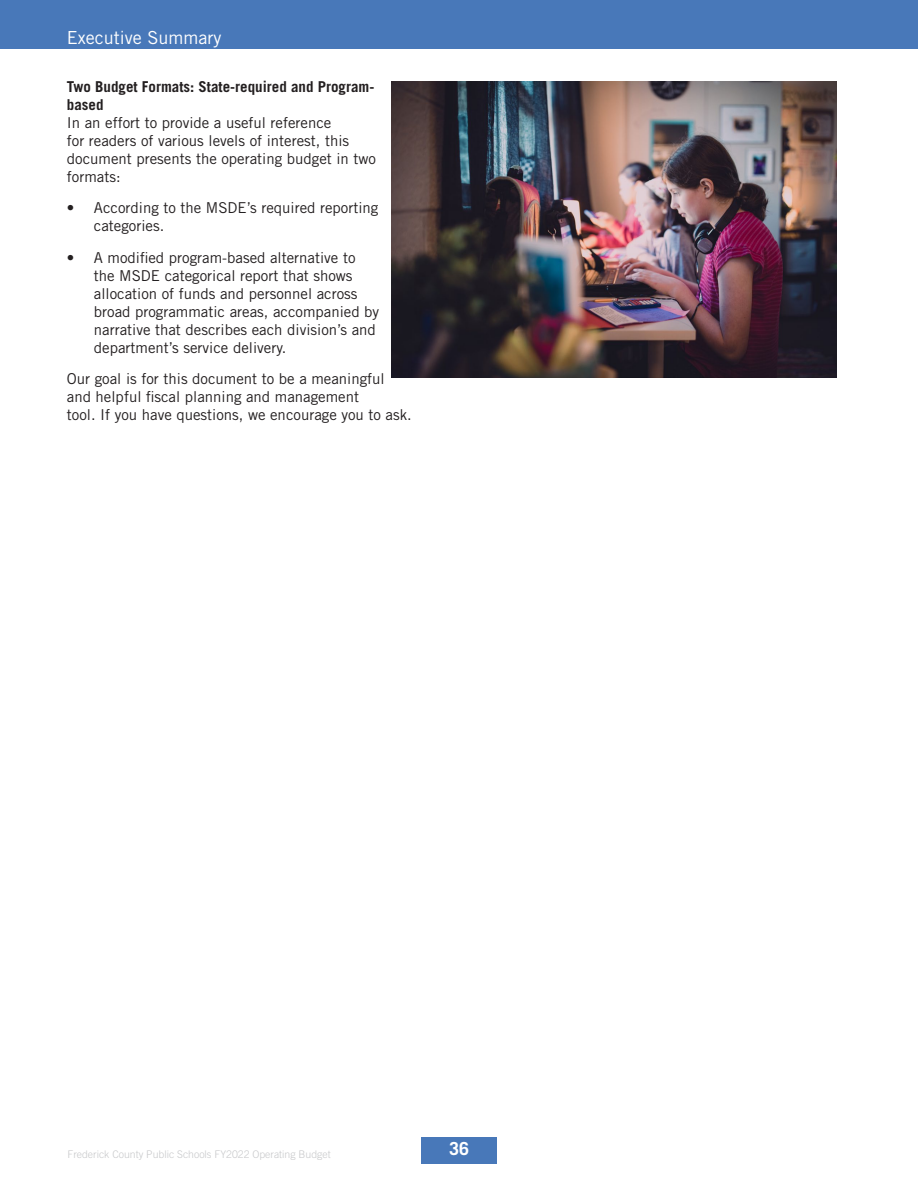
<style>
.page{position:relative;width:918px;height:1188px;background:#fff}
.page>*{position:absolute;margin:0;border:0;box-sizing:border-box;transform-origin:0 0}
.t1{font:18px "Trade Gothic LT Std";color:#fff}
.t2{font:700 18px "Trade Gothic LT Std";color:#fff}
.t3{font:15px/18px "Trade Gothic LT Std";color:#231f20}
.t4{font:300 10.5px "Trade Gothic LT Std";color:#c7c8ca}
.s1{font-weight:700}
</style>
<div class="page">
<div style="left:0;top:0;width:918px;height:50px;background:#4878b9"></div>
<div style="left:421px;top:1137px;width:76px;height:27px;background:#4878b9"></div>
<img style="left:392px;top:81px;width:445px;height:297px">
<p class="t1" style="left:67px;top:27px;width:156px">Executive Summary</p>
<p class="t3" style="left:67px;top:77px;width:311px"><span class="s1">Two Budget Formats: State-required and Program&shy;based<br></span>In an effort to provide a useful reference<br>for readers of various levels of interest, this document presents the operating budget in two formats:</p>
<p class="t3" style="left:94px;top:199px;width:286px;text-indent:-27px">• According to the MSDE’s required reporting categories.</p>
<p class="t3" style="left:94px;top:248px;width:287px;text-indent:-27px">• A modified program-based alternative to the MSDE categorical report that shows allocation of funds and personnel across broad programmatic areas, accompanied by narrative that describes each division’s and department’s service delivery.</p>
<p class="t3" style="left:67px;top:370px;width:346px">Our goal is for this document to be a meaningful and helpful fiscal planning and management<br>tool. If you have questions, we encourage you to ask.</p>
<p class="t4" style="left:68px;top:1148px;width:265px">Frederick County Public Schools FY2022 Operating Budget</p>
<p class="t2" style="left:449px;top:1138px;width:22px">36</p>
</div>
